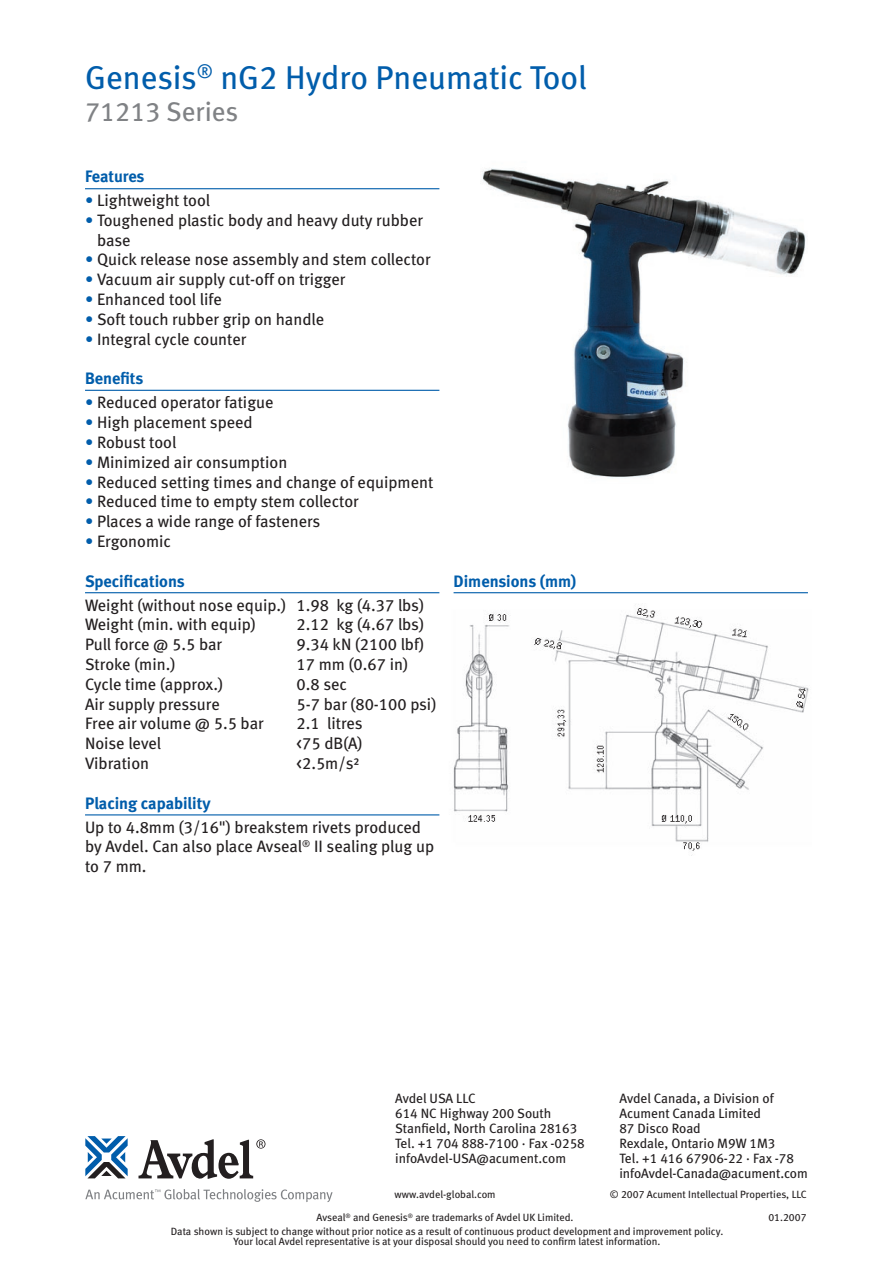
<style>
.page{position:relative;width:893px;height:1263px;background:#fff}
.page>*{position:absolute;margin:0;border:0;box-sizing:border-box;transform-origin:0 0}
.t1{font:33px "Meta Book LF";color:#015dab}
.t2{font:27px "Meta Book LF";color:#808285}
.t3{font:16.5px/19.8px "Meta Book LF";color:#231f20}
.t4{font:16.5px "Meta Bold LF";color:#015dab}
.t5{font:13.5px "Meta Book LF";color:#231f20}
.t6{font:10.5px "Meta Book LF";color:#231f20}
.s1{color:#015dab}
</style>
<div class="page">
<svg style="left:85px;top:1189px;width:248px;height:13px"></svg>
<svg style="left:85px;top:1136px;width:43px;height:42px"></svg>
<svg style="left:139px;top:1139px;width:126px;height:40px"></svg>
<hr style="left:85px;top:188px;width:354px;height:1px;background:#015dab">
<hr style="left:85px;top:390px;width:354px;height:1px;background:#015dab">
<hr style="left:85px;top:592px;width:354px;height:1px;background:#015dab">
<hr style="left:85px;top:814px;width:354px;height:1px;background:#015dab">
<hr style="left:454px;top:592px;width:354px;height:1px;background:#015dab">
<img style="left:482px;top:168px;width:324px;height:310px">
<img style="left:453px;top:608px;width:356px;height:243px">
<p class="t1" style="left:85px;top:58px;width:503px">Genesis<sup>®</sup> nG2 Hydro Pneumatic Tool</p>
<p class="t2" style="left:85px;top:96px;width:155px">71213 Series</p>
<p class="t4" style="left:85px;top:167px;width:61px">Features</p>
<p class="t3" style="left:85px;top:190px;width:127px"><span class="s1">•</span> Lightweight tool</p>
<p class="t3" style="left:97px;top:210px;width:327px;text-indent:-12px"><span class="s1">•</span> Toughened plastic body and heavy duty rubber base</p>
<p class="t3" style="left:85px;top:250px;width:347px"><span class="s1">•</span> Quick release nose assembly and stem collector</p>
<p class="t3" style="left:85px;top:270px;width:262px"><span class="s1">•</span> Vacuum air supply cut-off on trigger</p>
<p class="t3" style="left:85px;top:289px;width:138px"><span class="s1">•</span> Enhanced tool life</p>
<p class="t3" style="left:85px;top:309px;width:241px"><span class="s1">•</span> Soft touch rubber grip on handle</p>
<p class="t3" style="left:85px;top:329px;width:163px"><span class="s1">•</span> Integral cycle counter</p>
<p class="t4" style="left:85px;top:369px;width:60px">Benefits</p>
<p class="t3" style="left:85px;top:393px;width:190px"><span class="s1">•</span> Reduced operator fatigue</p>
<p class="t3" style="left:85px;top:412px;width:169px"><span class="s1">•</span> High placement speed</p>
<p class="t3" style="left:85px;top:432px;width:93px"><span class="s1">•</span> Robust tool</p>
<p class="t3" style="left:85px;top:452px;width:204px"><span class="s1">•</span> Minimized air consumption</p>
<p class="t3" style="left:85px;top:472px;width:350px"><span class="s1">•</span> Reduced setting times and change of equipment</p>
<p class="t3" style="left:85px;top:492px;width:275px"><span class="s1">•</span> Reduced time to empty stem collector</p>
<p class="t3" style="left:85px;top:511px;width:237px"><span class="s1">•</span> Places a wide range of fasteners</p>
<p class="t3" style="left:85px;top:531px;width:87px"><span class="s1">•</span> Ergonomic</p>
<p class="t4" style="left:85px;top:571px;width:101px">Specifications</p>
<p class="t3" style="left:85px;top:595px;width:340px">Weight (without nose equip.) 1.98 kg (4.37 lbs)</p>
<p class="t3" style="left:85px;top:615px;width:172px">Weight (min. with equip)</p>
<p class="t3" style="left:297px;top:615px;width:129px">2.12 kg (4.67 lbs)</p>
<p class="t3" style="left:85px;top:634px;width:139px">Pull force @ 5.5 bar</p>
<p class="t3" style="left:297px;top:634px;width:129px">9.34 kN (2100 lbf)</p>
<p class="t3" style="left:85px;top:654px;width:92px">Stroke (min.)</p>
<p class="t3" style="left:297px;top:654px;width:113px">17 mm (0.67 in)</p>
<p class="t3" style="left:85px;top:674px;width:139px">Cycle time (approx.)</p>
<p class="t3" style="left:297px;top:674px;width:52px">0.8 sec</p>
<p class="t3" style="left:85px;top:694px;width:136px">Air supply pressure</p>
<p class="t3" style="left:297px;top:694px;width:141px">5-7 bar (80-100 psi)</p>
<p class="t3" style="left:85px;top:714px;width:180px">Free air volume @ 5.5 bar</p>
<p class="t3" style="left:297px;top:714px;width:68px">2.1 litres</p>
<p class="t3" style="left:85px;top:733px;width:78px">Noise level</p>
<p class="t3" style="left:297px;top:733px;width:67px">&lt;75 dB(A)</p>
<p class="t3" style="left:85px;top:753px;width:66px">Vibration</p>
<p class="t3" style="left:297px;top:753px;width:65px">&lt;2.5m/s²</p>
<p class="t4" style="left:85px;top:793px;width:127px">Placing capability</p>
<p class="t3" style="left:85px;top:817px;width:351px">Up to 4.8mm (3/16") breakstem rivets produced by Avdel. Can also place Avseal<sup>®</sup> II sealing plug up to 7 mm.</p>
<p class="t4" style="left:454px;top:571px;width:124px">Dimensions (mm)</p>
<p class="t5" style="left:395px;top:1090px;width:82px">Avdel USA LLC</p>
<p class="t5" style="left:395px;top:1105px;width:158px">614 NC Highway 200 South</p>
<p class="t5" style="left:395px;top:1120px;width:184px">Stanfield, North Carolina 28163</p>
<p class="t5" style="left:395px;top:1135px;width:191px">Tel. +1 704 888-7100 · Fax -0258</p>
<p class="t5" style="left:395px;top:1150px;width:173px">infoAvdel-USA@acument.com</p>
<p class="t5" style="left:619px;top:1090px;width:156px">Avdel Canada, a Division of</p>
<p class="t5" style="left:619px;top:1105px;width:143px">Acument Canada Limited</p>
<p class="t5" style="left:619px;top:1120px;width:83px">87 Disco Road</p>
<p class="t5" style="left:619px;top:1135px;width:157px">Rexdale, Ontario M9W 1M3</p>
<p class="t5" style="left:619px;top:1150px;width:176px">Tel. +1 416 67906-22 · Fax -78</p>
<p class="t5" style="left:619px;top:1165px;width:190px">infoAvdel-Canada@acument.com</p>
<p class="t6" style="left:394px;top:1188px;width:103px">www.avdel-global.com</p>
<p class="t6" style="left:610px;top:1188px;width:199px">© 2007 Acument Intellectual Properties, LLC</p>
<p class="t6" style="left:317px;top:1211px;width:259px">Avseal<sup>®</sup> and Genesis<sup>®</sup> are trademarks of Avdel UK Limited.</p>
<p class="t6" style="left:768px;top:1211px;width:40px">01.2007</p>
<p class="t6" style="left:171px;top:1225px;width:554px">Data shown is subject to change without prior notice as a result of continuous product development and improvement policy.</p>
<p class="t6" style="left:233px;top:1235px;width:429px">Your local Avdel representative is at your disposal should you need to confirm latest information.</p>
</div>
